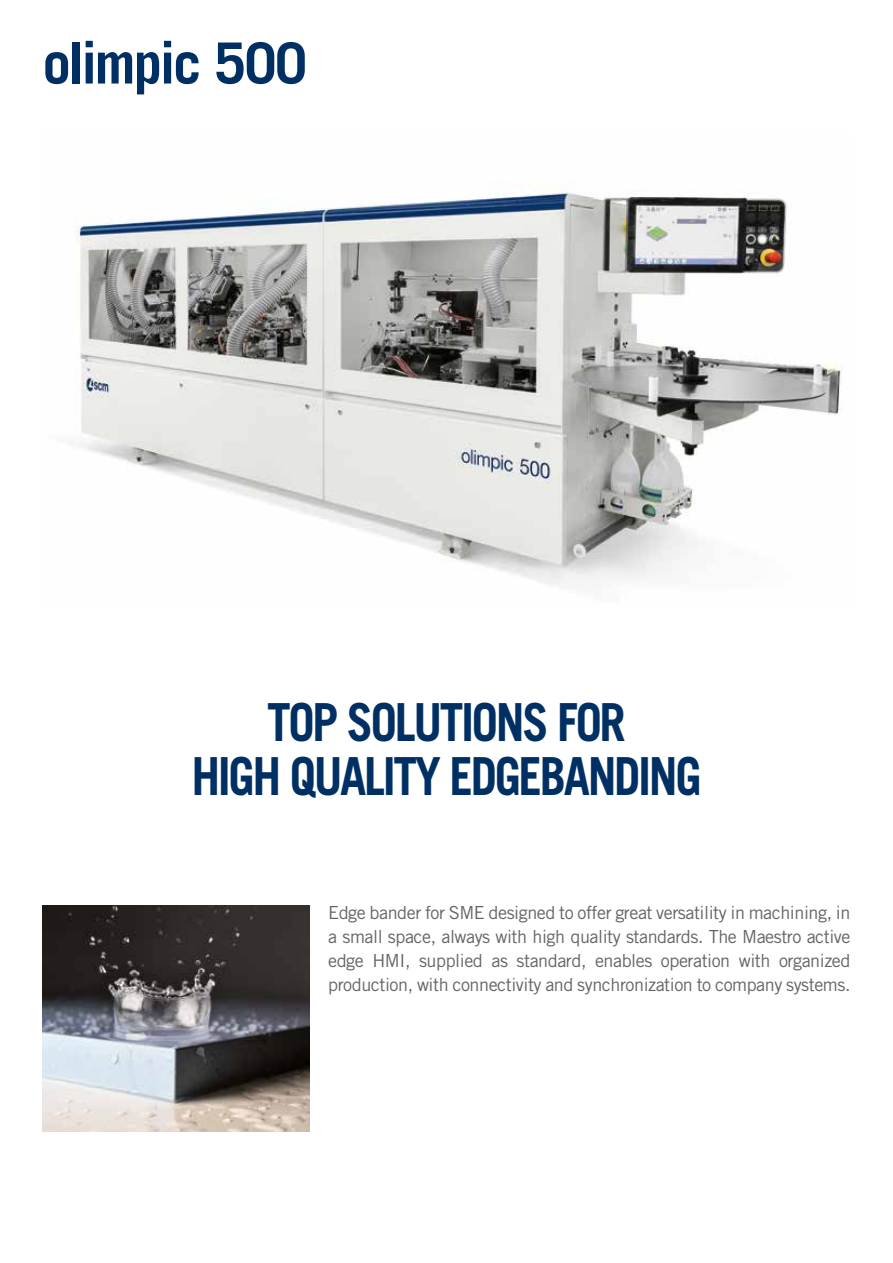
<style>
.page{position:relative;width:893px;height:1263px;background:#fff}
.page>*{position:absolute;margin:0;border:0;box-sizing:border-box;transform-origin:0 0}
.t1{font:700 56.85px "Trade Gothic LT Std";letter-spacing:-.04em;color:#003063}
.t2{font:700 52.5px/54px "Trade Gothic LT Std";letter-spacing:-.05em;color:#003063;text-align:center;scale:.9 1}
.t3{font:18px/24px "Trade Gothic LT Std";letter-spacing:-.025em;color:#646363;text-align:justify}
</style>
<div class="page">
<img style="left:70px;top:191px;width:773px;height:394px">
<img style="left:43px;top:906px;width:266px;height:225px">
<h1 class="t1" style="left:43px;top:28px;width:266px">olimpic 500</h1>
<h2 class="t2" style="left:191px;top:694px;width:568px">TOP SOLUTIONS FOR<br>HIGH QUALITY EDGEBANDING</h2>
<p class="t3" style="left:328px;top:900px;width:524px">Edge bander for SME designed to offer great versatility in machining, in a small space, always with high quality standards. The Maestro active edge HMI, supplied as standard, enables operation with organized production, with connectivity and synchronization to company systems.</p>
</div>
